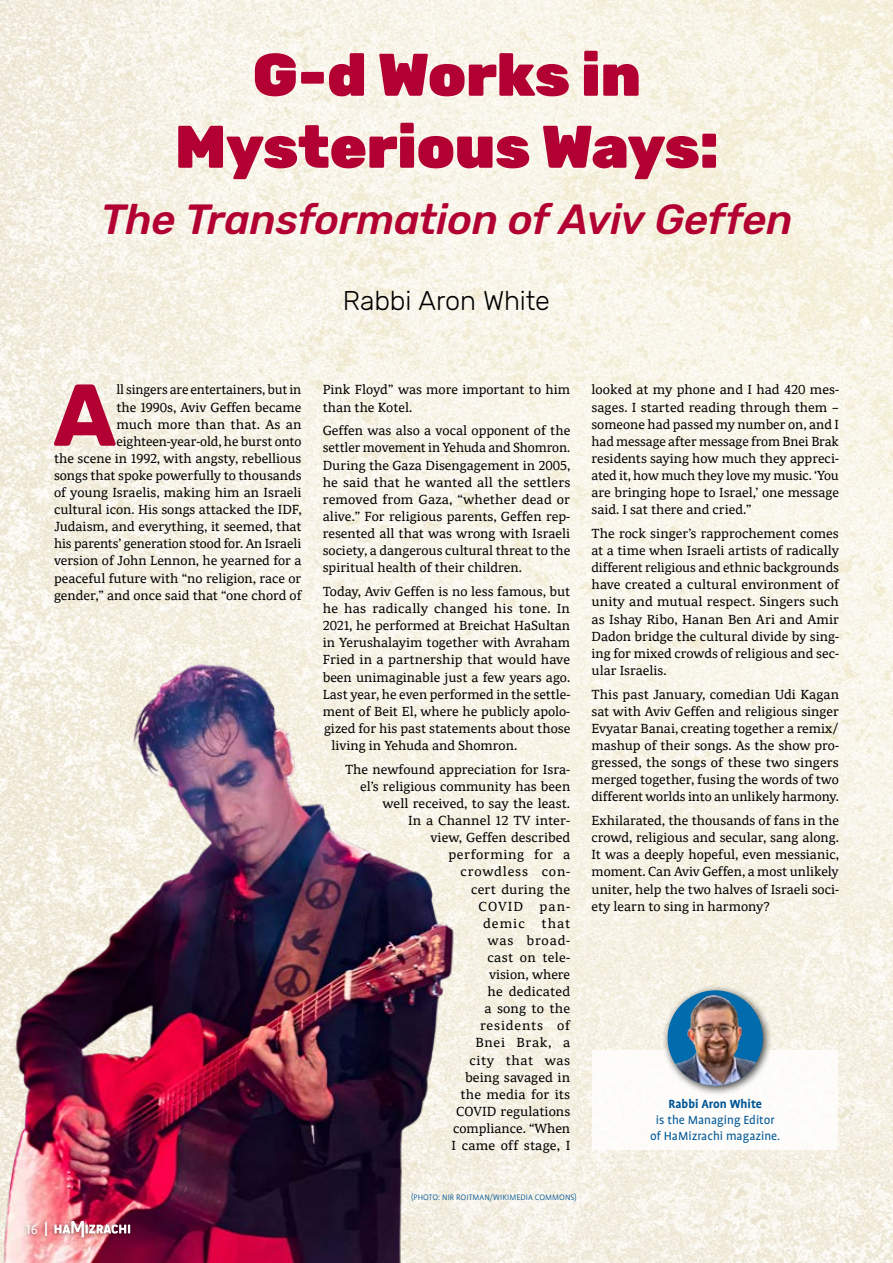
<style>
.page{position:relative;width:893px;height:1263px;background:#fff}
.page>*{position:absolute;margin:0;border:0;box-sizing:border-box;transform-origin:0 0}
.t1{font:700 87.6px "Rubik";color:#b20033}
.t2{font:900 60px/72px "Rubik";letter-spacing:-.01em;color:#b20033;text-align:center}
.t3{font:italic 500 42px "Rubik";letter-spacing:-.01em;color:#b20033}
.t4{font:300 27px "Rubik";letter-spacing:-.005em;color:#000}
.t5{font:15px "Profile Pro";color:#fff}
.t6{font:14.25px/17.1px "Noam Text";color:#000;text-align:justify}
.t7{font:13.5px/16.2px "Profile Pro";color:#005696;text-align:center}
.t8{font:700 13.5px "Profile Pro";color:#005696}
.t9{font:300 9px "Profile Pro";letter-spacing:.01em;color:#005696}
.s1{font-weight:700}
</style>
<div class="page">
<img style="left:0;top:0;width:892px;height:1263px">
<svg style="left:892px;top:0;width:1px;height:1263px"></svg>
<img style="left:0;top:547px;width:537px;height:716px">
<div style="left:592px;top:1050px;width:246px;height:99px;background:#fff"></div>
<div style="left:661px;top:984px;width:112px;height:112px;background:#000;opacity:.75"></div>
<img style="left:668px;top:990px;width:95px;height:96px;border-radius:48px">
<div style="left:22px;top:1216px;width:113px;height:26px;background:#000;opacity:.5"></div>
<svg style="left:54px;top:1221px;width:76px;height:16px"></svg>
<h2 class="t2" style="left:175px;top:41px;width:545px">G-d Works in<br>Mysterious Ways:</h2>
<h3 class="t3" style="left:101px;top:196px;width:693px">The Transformation of Aviv Geffen</h3>
<h3 class="t4" style="left:343px;top:286px;width:208px">Rabbi Aron White</h3>
<h1 class="t1" style="left:53px;top:364px;width:65px">A</h1>
<p class="t6" style="left:54px;top:381px;width:249px;text-align:right">ll singers are entertainers, but in<br>the 1990s, Aviv Geffen became<br>much more than that. As an eighteen-year-old, he burst onto<br>the scene in 1992, with angsty, rebellious songs that spoke powerfully to thousands of young Israelis, making him an Israeli cultural icon. His songs attacked the IDF, Judaism, and everything, it seemed, that his parents’ generation stood for. An Israeli version of John Lennon, he yearned for a peaceful future with “no religion, race or gender,” and once said that “one chord of</p>
<p class="t6" style="left:323px;top:381px;width:249px">Pink Floyd” was more important to him than the Kotel.</p>
<p class="t6" style="left:323px;top:422px;width:249px">Geffen was also a vocal opponent of the settler movement in Yehuda and Shomron.<br>During the Gaza Disengagement in 2005, he said that he wanted all the settlers removed from Gaza, “whether dead or alive.” For religious parents, Geffen rep&shy;resented all that was wrong with Israeli society, a dangerous cultural threat to the spiritual health of their children.</p>
<p class="t6" style="left:323px;top:583px;width:249px">Today, Aviv Geffen is no less famous, but</p>
<p class="t6" style="left:323px;top:600px;width:249px">he has radically changed his tone. In</p>
<p class="t6" style="left:323px;top:617px;width:249px">2021, he performed at Breichat HaSultan</p>
<p class="t6" style="left:323px;top:634px;width:249px">in Yerushalayim together with Avraham</p>
<p class="t6" style="left:323px;top:651px;width:249px">Fried in a partnership that would have</p>
<p class="t6" style="left:323px;top:668px;width:249px">been unimaginable just a few years ago.</p>
<p class="t6" style="left:323px;top:685px;width:249px">Last year, he even performed in the settle-</p>
<p class="t6" style="left:323px;top:703px;width:249px">ment of Beit El, where he publicly apolo-</p>
<p class="t6" style="left:324px;top:720px;width:248px">gized for his past statements about those</p>
<p class="t6" style="left:332px;top:737px;width:187px">living in Yehuda and Shomron.</p>
<p class="t6" style="left:345px;top:761px;width:227px;text-align:right">The newfound appreciation for Isra&shy;el’s religious community has been well received, to say the least.<br>In a Channel 12 TV inter-<br>view, Geffen described<br>performing for a<br>crowdless con-<br>cert during the<br>COVID pan-<br>demic that<br>was broad-<br>cast on tele-<br>vision, where<br>he dedicated<br>a song to the<br>residents of<br>Bnei Brak, a<br>city that was<br>being savaged in<br>the media for its<br>COVID regulations<br>compliance. “When<br>I came off stage, I</p>
<p class="t6" style="left:591px;top:381px;width:249px">looked at my phone and I had 420 mes&shy;sages. I started reading through them – someone had passed my number on, and I had message after message from Bnei Brak residents saying how much they appreci&shy;ated it, how much they love my music. ‘You are bringing hope to Israel,’ one message said. I sat there and cried.”</p>
<p class="t6" style="left:591px;top:525px;width:249px">The rock singer’s rapprochement comes at a time when Israeli artists of radically different religious and ethnic backgrounds have created a cultural environment of unity and mutual respect. Singers such as Ishay Ribo, Hanan Ben Ari and Amir Dadon bridge the cultural divide by sing&shy;ing for mixed crowds of religious and sec&shy;ular Israelis.</p>
<p class="t6" style="left:591px;top:685px;width:249px">This past January, comedian Udi Kagan sat with Aviv Geffen and religious singer Evyatar Banai, creating together a remix/ mashup of their songs. As the show pro&shy;gressed, the songs of these two singers merged together, fusing the words of two different worlds into an unlikely harmony.</p>
<p class="t6" style="left:591px;top:812px;width:249px">Exhilarated, the thousands of fans in the crowd, religious and secular, sang along.<br>It was a deeply hopeful, even messianic, moment. Can Aviv Geffen, a most unlikely uniter, help the two halves of Israeli soci&shy;ety learn to sing in harmony?</p>
<p class="t8" style="left:668px;top:1095px;width:95px">Rabbi Aron White</p>
<p class="t7" style="left:650px;top:1112px;width:132px">is the Managing Editor of HaMizrachi magazine.</p>
<p class="t5" style="left:26px;top:1221px;width:23px">16 <span class="s1">|</span></p>
<p class="t9" style="left:411px;top:1192px;width:167px">(PHOTO: NIR ROITMAN/WIKIMEDIA COMMONS)</p>
</div>
